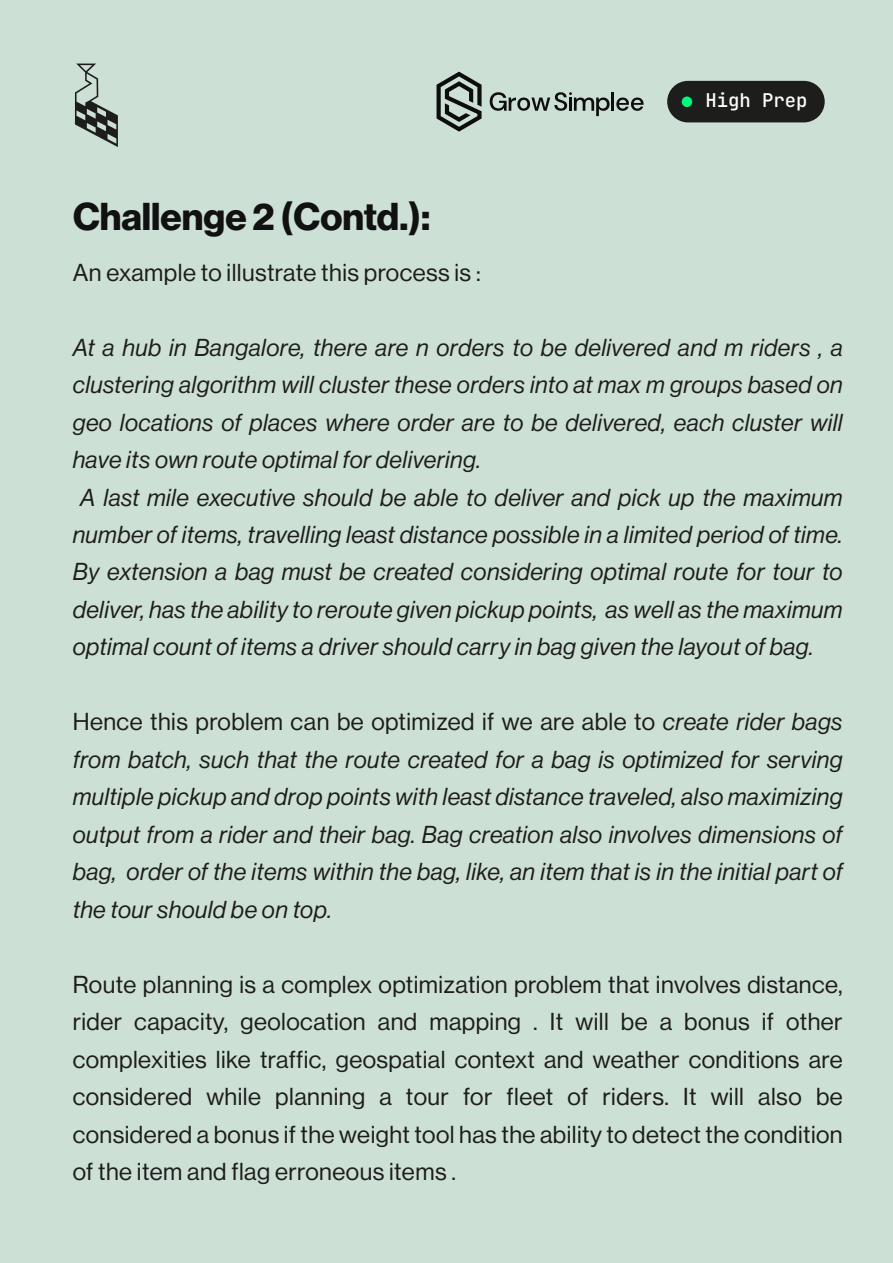
<style>
.page{position:relative;width:893px;height:1263px;background:#cde0d5}
.page>*{position:absolute;margin:0;border:0;box-sizing:border-box;transform-origin:0 0}
.t1{font:700 37.95px "Neue Haas Display";color:#111}
.t2{font:italic 24px/37.5px "Neue Haas Display";letter-spacing:.02em;color:#1d1d1b;text-align:justify}
.t3{font:24px/37.5px "Neue Haas Display";letter-spacing:.02em;color:#1d1d1b;text-align:justify}
.t4{font:18.9px "Jet Brains Mono";color:#fff}
.s1{font-style:normal}
</style>
<div class="page">
<svg style="left:75px;top:64px;width:43px;height:83px"></svg>
<div style="left:667px;top:81px;width:158px;height:41px;background:#1d1d1b;border-radius:21px"></div>
<div style="left:682px;top:97px;width:10px;height:10px;background:#00f97c;border-radius:50%"></div>
<svg style="left:437px;top:72px;width:45px;height:60px"></svg>
<svg style="left:490px;top:92px;width:153px;height:24px"></svg>
<h1 class="t1" style="left:73px;top:195px;width:359px">Challenge 2 (Contd.):</h1>
<p class="t3" style="left:73px;top:253px;width:409px">An example to illustrate this process is :</p>
<p class="t4" style="left:705px;top:88px;width:104px">High Prep</p>
<p class="t2" style="left:73px;top:328px;width:772px">At a hub in Bangalore, there are n orders to be delivered and m riders , a</p>
<p class="t2" style="left:73px;top:366px;width:771px">clustering algorithm will cluster these orders into at max m groups based on</p>
<p class="t2" style="left:73px;top:403px;width:771px">geo locations of places where order are to be delivered, each cluster will</p>
<p class="t2" style="left:73px;top:441px;width:410px">have its own route optimal for delivering.</p>
<p class="t2" style="left:80px;top:478px;width:764px">A last mile executive should be able to deliver and pick up the maximum</p>
<p class="t2" style="left:73px;top:516px;width:771px">number of items, travelling least distance possible in a limited period of time.</p>
<p class="t2" style="left:73px;top:553px;width:771px">By extension a bag must be created considering optimal route for tour to</p>
<p class="t2" style="left:73px;top:591px;width:771px">deliver, has the ability to reroute given pickup points, as well as the maximum</p>
<p class="t2" style="left:73px;top:628px;width:742px">optimal count of items a driver should carry in bag given the layout of bag.</p>
<p class="t2" style="left:73px;top:703px;width:771px"><span class="s1">Hence this problem can be optimized if we are able to</span> create rider bags from batch, such that the route created for a bag is optimized for serving multiple pickup and drop points with least distance traveled, also maximizing output from a rider and their bag. Bag creation also involves dimensions of bag, order of the items within the bag, like, an item that is in the initial part of the tour should be on top.</p>
<p class="t3" style="left:73px;top:966px;width:772px">Route planning is a complex optimization problem that involves distance, rider capacity, geolocation and mapping . It will be a bonus if other complexities like traffic, geospatial context and weather conditions are considered while planning a tour for fleet of riders. It will also be considered a bonus if the weight tool has the ability to detect the condition of the item and flag erroneous items .</p>
</div>
